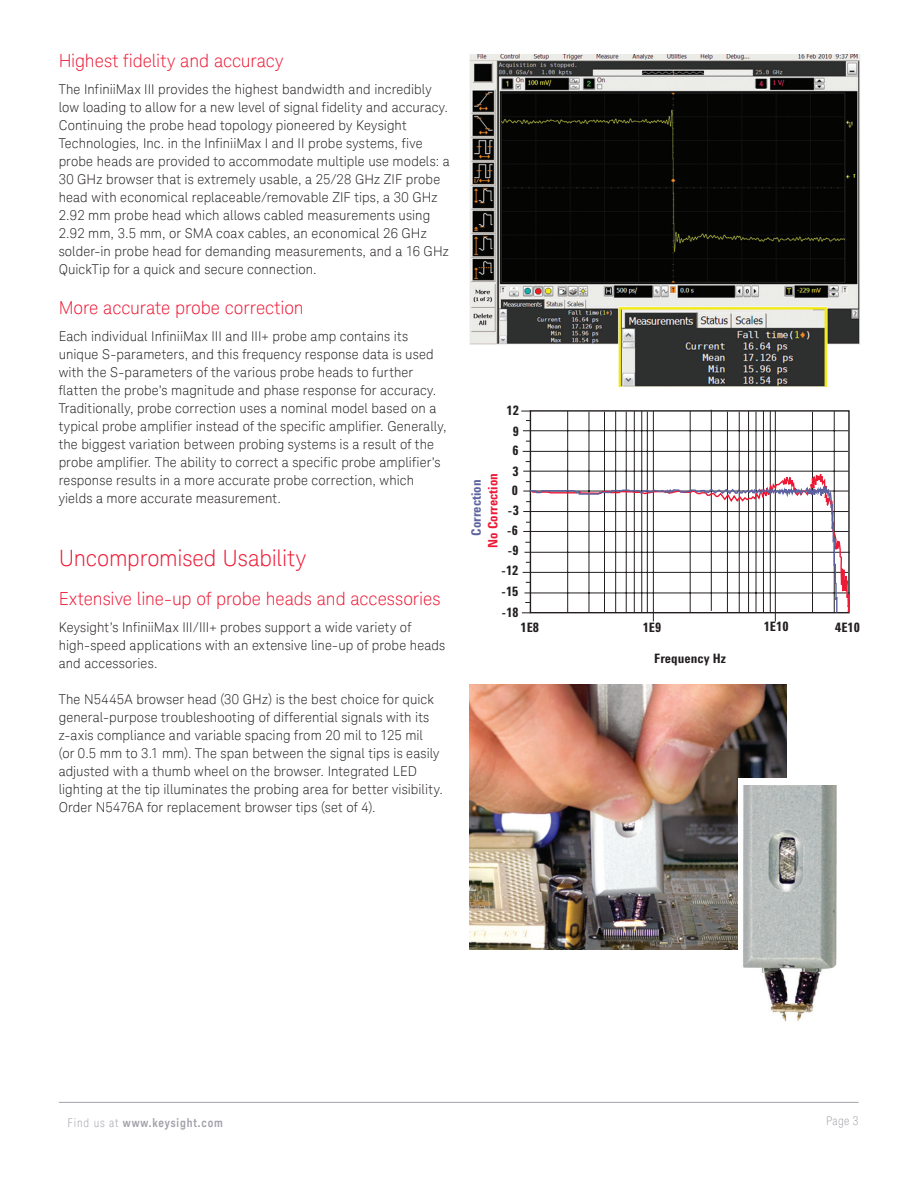
<style>
.page{position:relative;width:918px;height:1188px;background:#fff}
.page>*{position:absolute;margin:0;border:0;box-sizing:border-box;transform-origin:0 0}
.K_Heading_1{font:300 22.5px "Keysight Sans";letter-spacing:-.01em;color:#ed1a36}
.K_Heading_2{font:300 18px "Keysight Sans";letter-spacing:-.005em;color:#ed1a36}
.K_Body_Text{font:300 13.5px/18px "Keysight Sans";letter-spacing:.01em;color:#231f20}
.t1{font:700 13.35px/20px "Agilent Condensed CFF";color:#231f20;text-align:center}
.t2{font:700 13.35px/16.6px "Agilent Condensed CFF";color:#ed1a36;text-align:center}
.t3{font:700 12px "Keysight Sans Condensed";letter-spacing:.07em;color:#a4a1a9}
.t4{font:300 condensed 12px "Keysight Sans";color:#a4a1a9}
.s1{color:#5d62a0}
.s2{font-family:"Keysight Sans";font-weight:300;font-stretch:condensed}
</style>
<div class="page">
<hr style="left:59px;top:1102px;width:800px;height:1px;background:#a4a1a9">
<img style="left:469px;top:54px;width:391px;height:333px">
<hr style="left:523px;top:431px;width:325px;height:1px;background:#231f20">
<hr style="left:523px;top:451px;width:325px;height:1px;background:#231f20">
<hr style="left:523px;top:471px;width:326px;height:1px;background:#231f20">
<hr style="left:523px;top:491px;width:326px;height:1px;background:#231f20">
<hr style="left:523px;top:511px;width:326px;height:1px;background:#231f20">
<hr style="left:524px;top:593px;width:326px;height:1px;background:#231f20">
<hr style="left:523px;top:572px;width:325px;height:1px;background:#231f20">
<hr style="left:524px;top:552px;width:326px;height:1px;background:#231f20">
<hr style="left:523px;top:531px;width:326px;height:1px;background:#231f20">
<hr style="left:653px;top:411px;width:1px;height:210px;background:#231f20">
<hr style="left:775px;top:411px;width:1px;height:211px;background:#231f20">
<hr style="left:567px;top:411px;width:1px;height:201px;background:#231f20">
<hr style="left:589px;top:412px;width:1px;height:201px;background:#231f20">
<hr style="left:604px;top:412px;width:1px;height:201px;background:#231f20">
<hr style="left:615px;top:411px;width:1px;height:201px;background:#231f20">
<hr style="left:626px;top:412px;width:1px;height:201px;background:#231f20">
<hr style="left:634px;top:411px;width:1px;height:201px;background:#231f20">
<hr style="left:642px;top:411px;width:1px;height:201px;background:#231f20">
<hr style="left:647px;top:412px;width:1px;height:201px;background:#231f20">
<hr style="left:690px;top:411px;width:1px;height:201px;background:#231f20">
<hr style="left:711px;top:410px;width:1px;height:201px;background:#231f20">
<hr style="left:727px;top:412px;width:1px;height:201px;background:#231f20">
<hr style="left:739px;top:412px;width:1px;height:201px;background:#231f20">
<hr style="left:748px;top:411px;width:1px;height:201px;background:#231f20">
<hr style="left:756px;top:412px;width:1px;height:201px;background:#231f20">
<hr style="left:763px;top:411px;width:1px;height:201px;background:#231f20">
<hr style="left:770px;top:411px;width:1px;height:201px;background:#231f20">
<hr style="left:812px;top:412px;width:1px;height:201px;background:#231f20">
<hr style="left:834px;top:411px;width:1px;height:201px;background:#231f20">
<svg style="left:531px;top:462px;width:319px;height:160px"></svg>
<svg style="left:528px;top:472px;width:310px;height:142px"></svg>
<img style="left:469px;top:685px;width:318px;height:264px">
<svg style="left:738px;top:779px;width:99px;height:7px"></svg>
<img style="left:738px;top:786px;width:99px;height:236px">
<p class="K_Heading_2" style="left:59px;top:50px;width:226px">Highest fidelity and accuracy</p>
<p class="K_Body_Text" style="left:59px;top:80px;width:393px">The InfiniiMax III provides the highest bandwidth and incredibly low loading to allow for a new level of signal fidelity and accuracy.<br>Continuing the probe head topology pioneered by Keysight Technologies, Inc. in the InfiniiMax I and II probe systems, five probe heads are provided to accommodate multiple use models: a 30 GHz browser that is extremely usable, a 25/28 GHz ZIF probe head with economical replaceable/removable ZIF tips, a 30 GHz 2.92 mm probe head which allows cabled measurements using 2.92 mm, 3.5 mm, or SMA coax cables, an economical 26 GHz solder-in probe head for demanding measurements, and a 16 GHz QuickTip for a quick and secure connection.</p>
<p class="K_Heading_2" style="left:59px;top:297px;width:247px">More accurate probe correction</p>
<p class="K_Body_Text" style="left:59px;top:327px;width:389px">Each individual InfiniiMax III and III+ probe amp contains its unique S-parameters, and this frequency response data is used with the S-parameters of the various probe heads to further flatten the probe’s magnitude and phase response for accuracy.<br>Traditionally, probe correction uses a nominal model based on a typical probe amplifier instead of the specific amplifier. Generally, the biggest variation between probing systems is a result of the probe amplifier. The ability to correct a specific probe amplifier’s response results in a more accurate probe correction, which yields a more accurate measurement.</p>
<p class="K_Heading_1" style="left:59px;top:545px;width:249px">Uncompromised Usability</p>
<p class="K_Heading_2" style="left:59px;top:588px;width:383px">Extensive line-up of probe heads and accessories</p>
<p class="K_Body_Text" style="left:59px;top:618px;width:388px">Keysight’s InfiniiMax III/III+ probes support a wide variety of high-speed applications with an extensive line-up of probe heads and accessories.</p>
<p class="K_Body_Text" style="left:59px;top:690px;width:386px">The N5445A browser head (30 GHz) is the best choice for quick general-purpose troubleshooting of differential signals with its z-axis compliance and variable spacing from 20 mil to 125 mil<br>(or 0.5 mm to 3.1 mm). The span between the signal tips is easily adjusted with a thumb wheel on the browser. Integrated LED lighting at the tip illuminates the probing area for better visibility.<br>Order N5476A for replacement browser tips (set of 4).</p>
<p class="t1" style="left:507px;top:400px;width:14px">12<br>9<br>6<br>3</p>
<p class="t1" style="left:501px;top:480px;width:19px;text-align:right">0 -3 -6 -9 -12</p>
<p class="t1" style="left:501px;top:581px;width:19px;line-height:20.5px;text-align:left">-15 -18</p>
<p class="t2" style="left:467px;top:548px;width:76px;rotate:-90deg"><span class="s1">Correction<br></span>No Correction</p>
<p class="t1" style="left:520px;top:617px;width:20px">1E8</p>
<p class="t1" style="left:643px;top:617px;width:20px">1E9</p>
<p class="t1" style="left:764px;top:616px;width:26px">1E10</p>
<p class="t1" style="left:835px;top:617px;width:26px">4E10</p>
<p class="t1" style="left:654px;top:648px;width:73px">Frequency Hz</p>
<p class="t3" style="left:68px;top:1115px;width:157px"><span class="s2">Find us at</span> www.keysight.com</p>
<p class="t4" style="left:826px;top:1113px;width:34px">Page 3</p>
</div>
